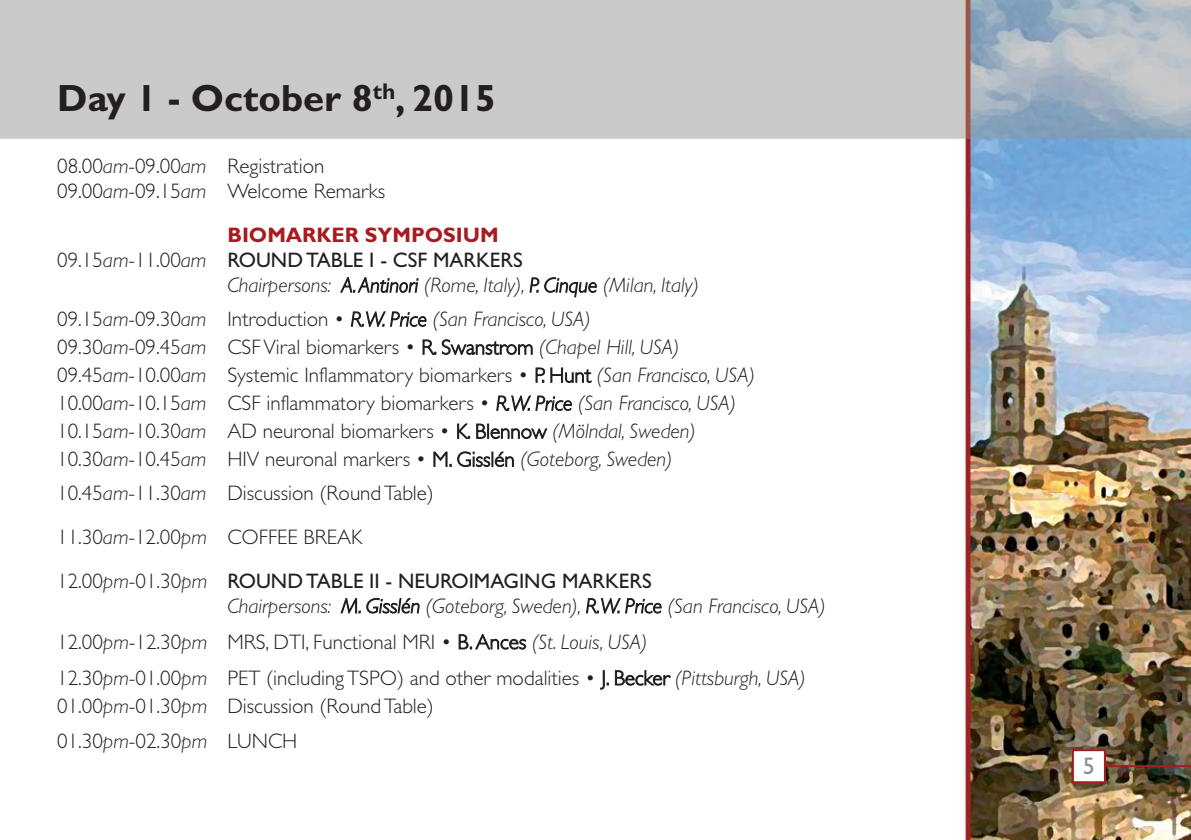
<style>
.page{position:relative;width:1191px;height:840px;background:#fff}
.page>*{position:absolute;margin:0;border:0;box-sizing:border-box;transform-origin:0 0}
.t1{font:700 38px "Gill Sans";color:#231f20}
.t2{font:24px "Gill Sans";color:#8c8f90}
.t3{font:300 21px/28px "Gill Sans";color:#231f20}
.t4{font:italic 300 21px/36px "Gill Sans";color:#231f20}
.t5{font:21px "Gill Sans";color:#231f20}
.t6{font:700 21px "Gill Sans";color:#a71c20}
.s1{font-style:italic}
.s2{font-weight:300}
.s3{font-weight:300;font-style:italic}
.s4{font-weight:400}
.s5{font-style:normal}
</style>
<div class="page">
<img style="left:0;top:0;width:1191px;height:839px">
<div style="left:1073px;top:750px;width:31px;height:30px;background:#fff"></div>
<div style="left:1071px;top:748px;width:35px;height:34px;border:2px solid #a71c20"></div>
<hr style="left:1106px;top:764px;width:85px;height:2px;background:#a71c20">
<h1 class="t1" style="left:57px;top:85px;width:440px">Day 1 - October 8<sup>th</sup>, 2015</h1>
<p class="t3" style="left:57px;top:156px;width:329px;line-height:25.2px">08.00<span class="s1">am</span>-09.00<span class="s1">am</span> Registration<br>09.00<span class="s1">am</span>-09.15<span class="s1">am</span> Welcome Remarks</p>
<p class="t6" style="left:227px;top:227px;width:273px">BIOMARKER SYMPOSIUM</p>
<p class="t5" style="left:57px;top:252px;width:467px"><span class="s2">09.15</span><span class="s3">am</span><span class="s2">-11.00</span><span class="s3">am</span> ROUND TABLE I - CSF MARKERS</p>
<p class="t4" style="left:227px;top:269px;width:473px">Chairpersons: A. Antinori (Rome, Italy), P. Cinque (Milan, Italy)</p>
<p class="t3" style="left:57px;top:307px;width:699px">09.15<span class="s1">am</span>-09.30<span class="s1">am</span> Introduction • <span class="s1">R.W. Price (San Francisco, USA)<br></span>09.30<span class="s1">am</span>-09.45<span class="s1">am</span> CSF Viral biomarkers • R. Swanstrom <span class="s1">(Chapel Hill, USA)<br></span>09.45<span class="s1">am</span>-10.00<span class="s1">am</span> Systemic Inflammatory biomarkers • P. Hunt <span class="s1">(San Francisco, USA)<br></span>10.00<span class="s1">am</span>-10.15<span class="s1">am</span> CSF inflammatory biomarkers • <span class="s1">R.W. Price (San Francisco, USA)<br></span>10.15<span class="s1">am</span>-10.30<span class="s1">am</span> AD neuronal biomarkers • K. Blennow <span class="s1">(Mölndal, Sweden)<br></span>10.30<span class="s1">am</span>-10.45<span class="s1">am</span> HIV neuronal markers • M. Gisslén <span class="s1">(Goteborg, Sweden)</span></p>
<p class="t3" style="left:57px;top:473px;width:596px;line-height:43.6px">10.45<span class="s1">am</span>-11.30<span class="s1">am</span> Discussion (Round Table)<br>11.30<span class="s1">am</span>-12.00<span class="s1">pm</span> COFFEE BREAK<br>12.00<span class="s1">pm</span>-01.30<span class="s1">pm</span> <span class="s4">ROUND TABLE II - NEUROIMAGING MARKERS</span></p>
<p class="t4" style="left:57px;top:589px;width:770px;text-indent:170px">Chairpersons: M. Gisslén (Goteborg, Sweden), R.W. Price (San Francisco, USA)<br><span class="s5">12.00</span>pm<span class="s5">-12.30</span>pm <span class="s5">MRS, DTI, Functional MRI • B. Ances</span> (St. Louis, USA)<br><span class="s5">12.30</span>pm<span class="s5">-01.00</span>pm <span class="s5">PET (including TSPO) and other modalities • J. Becker</span> (Pittsburgh, USA)</p>
<p class="t3" style="left:57px;top:690px;width:378px;line-height:35.2px">01.00<span class="s1">pm</span>-01.30<span class="s1">pm</span> Discussion (Round Table)<br>01.30<span class="s1">pm</span>-02.30<span class="s1">pm</span> LUNCH</p>
<p class="t2" style="left:1083px;top:757px;width:13px">5</p>
</div>
